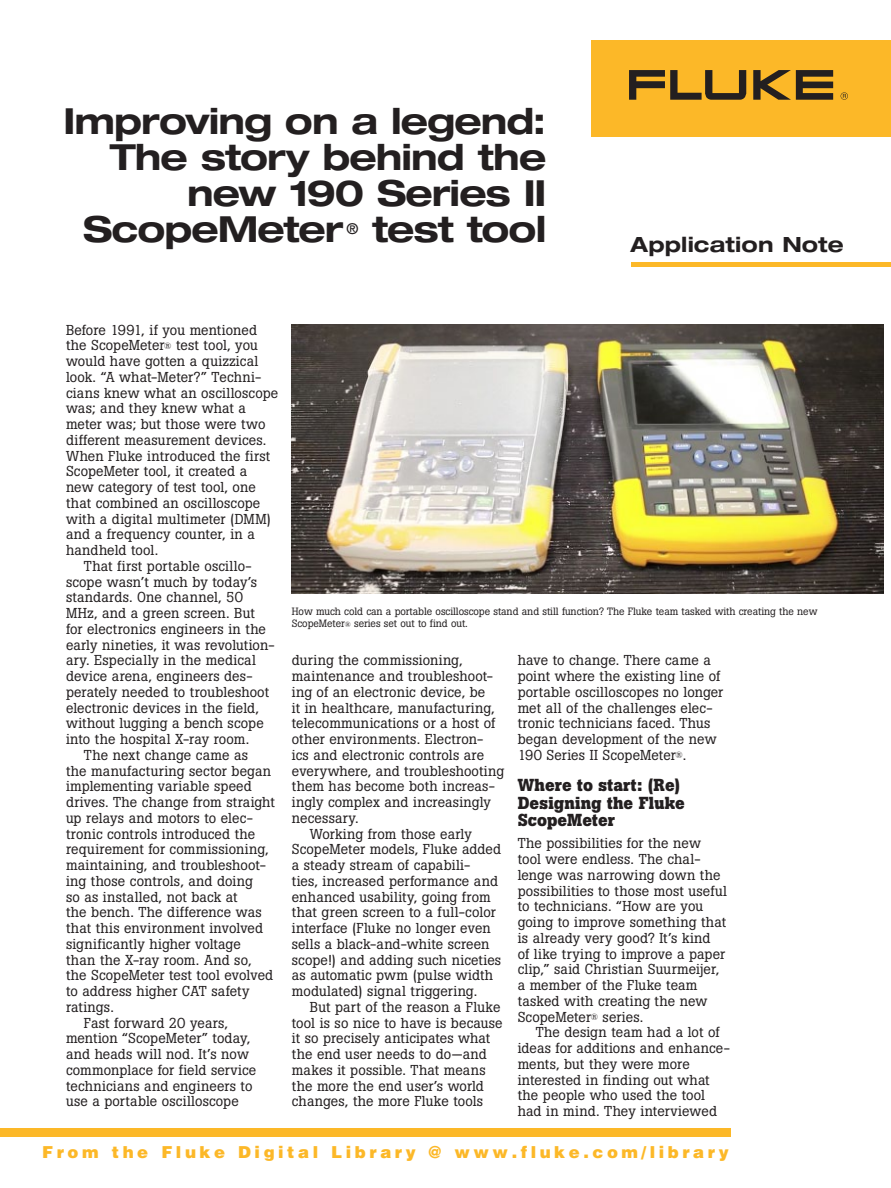
<style>
.page{position:relative;width:891px;height:1188px;background:#fff}
.page>*{position:absolute;margin:0;border:0;box-sizing:border-box;transform-origin:0 0}
.t1{font:700 expanded 36px "Helvetica Neue LT Std";letter-spacing:-.025em;color:#231f20}
.t2{font:700 expanded 21px "Helvetica Neue LT Std";letter-spacing:.005em;color:#231f20}
.t3{font:700 17.25px/17.2px "Boton Pro";letter-spacing:.005em;color:#231f20}
.t4{font:900 16.5px "Helvetica";letter-spacing:.215em;color:#fcb828}
.t5{font:expanded 15px "Helvetica Neue LT Std";color:#231f20}
.t6{font:14.25px/15.8px "Boton Pro";letter-spacing:.01em;color:#231f20}
.t7{font:10.5px/12px "Boton Pro";letter-spacing:-.005em;color:#231f20}
.s1{font-size:9px}
.s2{font-size:7.5px}
</style>
<div class="page">
<div style="left:592px;top:40px;width:299px;height:97px;background:#fcb828"></div>
<svg style="left:753px;top:70px;width:80px;height:30px"></svg>
<svg style="left:629px;top:70px;width:117px;height:30px"></svg>
<svg style="left:841px;top:92px;width:7px;height:8px"></svg>
<div style="left:0;top:1128px;width:730px;height:8px;background:#fcb828"></div>
<hr style="left:631px;top:263px;width:260px;height:4px;background:#fcb828">
<img style="left:292px;top:324px;width:591px;height:270px">
<h1 class="t1" style="left:64px;top:98px;width:484px">Improving on a legend:</h1>
<h1 class="t1" style="left:110px;top:134px;width:438px">The story behind the</h1>
<h1 class="t1" style="left:187px;top:170px;width:361px">new 190 Series II</h1>
<h1 class="t1" style="left:83px;top:206px;width:262px">ScopeMeter</h1>
<p class="t5" style="left:347px;top:220px;width:13px">®</p>
<h1 class="t1" style="left:372px;top:206px;width:176px">test tool</h1>
<h2 class="t2" style="left:631px;top:231px;width:215px">Application Note</h2>
<p class="t6" style="left:66px;top:322px;width:193px">Before 1991, if you mentioned</p>
<p class="t6" style="left:66px;top:338px;width:193px">the ScopeMeter<span class="s1">®</span> test tool, you</p>
<p class="t6" style="left:66px;top:353px;width:194px">would have gotten a quizzical</p>
<p class="t6" style="left:66px;top:369px;width:197px">look. “A what-Meter?” Techni-</p>
<p class="t6" style="left:66px;top:385px;width:214px">cians knew what an oscilloscope</p>
<p class="t6" style="left:66px;top:401px;width:181px">was; and they knew what a</p>
<p class="t6" style="left:66px;top:416px;width:201px">meter was; but those were two</p>
<p class="t6" style="left:66px;top:432px;width:202px">different measurement devices.</p>
<p class="t6" style="left:66px;top:448px;width:206px">When Fluke introduced the first</p>
<p class="t6" style="left:66px;top:464px;width:183px">ScopeMeter tool, it created a</p>
<p class="t6" style="left:66px;top:479px;width:191px">new category of test tool, one</p>
<p class="t6" style="left:66px;top:495px;width:196px">that combined an oscilloscope</p>
<p class="t6" style="left:66px;top:511px;width:207px">with a digital multimeter (DMM)</p>
<p class="t6" style="left:66px;top:527px;width:190px">and a frequency counter, in a</p>
<p class="t6" style="left:66px;top:542px;width:94px">handheld tool.</p>
<p class="t6" style="left:84px;top:558px;width:169px">That first portable oscillo-</p>
<p class="t6" style="left:66px;top:574px;width:193px">scope wasn’t much by today’s</p>
<p class="t6" style="left:66px;top:590px;width:179px">standards. One channel, 50</p>
<p class="t6" style="left:66px;top:605px;width:190px">MHz, and a green screen. But</p>
<p class="t6" style="left:66px;top:621px;width:202px">for electronics engineers in the</p>
<p class="t6" style="left:66px;top:637px;width:210px">early nineties, it was revolution-</p>
<p class="t6" style="left:66px;top:653px;width:191px">ary. Especially in the medical</p>
<p class="t6" style="left:66px;top:668px;width:188px">device arena, engineers des-</p>
<p class="t6" style="left:66px;top:684px;width:205px">perately needed to troubleshoot</p>
<p class="t6" style="left:66px;top:700px;width:195px">electronic devices in the field,</p>
<p class="t6" style="left:66px;top:716px;width:199px">without lugging a bench scope</p>
<p class="t6" style="left:66px;top:731px;width:185px">into the hospital X-ray room.</p>
<p class="t6" style="left:84px;top:747px;width:166px">The next change came as</p>
<p class="t6" style="left:66px;top:763px;width:207px">the manufacturing sector began</p>
<p class="t6" style="left:66px;top:779px;width:187px">implementing variable speed</p>
<p class="t6" style="left:66px;top:794px;width:210px">drives. The change from straight</p>
<p class="t6" style="left:66px;top:810px;width:188px">up relays and motors to elec-</p>
<p class="t6" style="left:66px;top:826px;width:191px">tronic controls introduced the</p>
<p class="t6" style="left:66px;top:841px;width:204px">requirement for commissioning,</p>
<p class="t6" style="left:66px;top:857px;width:201px">maintaining, and troubleshoot-</p>
<p class="t6" style="left:66px;top:873px;width:188px">ing those controls, and doing</p>
<p class="t6" style="left:66px;top:889px;width:173px">so as installed, not back at</p>
<p class="t6" style="left:66px;top:904px;width:197px">the bench. The difference was</p>
<p class="t6" style="left:66px;top:920px;width:199px">that this environment involved</p>
<p class="t6" style="left:66px;top:936px;width:176px">significantly higher voltage</p>
<p class="t6" style="left:66px;top:952px;width:187px">than the X-ray room. And so,</p>
<p class="t6" style="left:66px;top:967px;width:209px">the ScopeMeter test tool evolved</p>
<p class="t6" style="left:66px;top:983px;width:185px">to address higher CAT safety</p>
<p class="t6" style="left:66px;top:999px;width:49px">ratings.</p>
<p class="t6" style="left:84px;top:1015px;width:146px">Fast forward 20 years,</p>
<p class="t6" style="left:66px;top:1030px;width:186px">mention “ScopeMeter” today,</p>
<p class="t6" style="left:66px;top:1046px;width:184px">and heads will nod. It’s now</p>
<p class="t6" style="left:66px;top:1062px;width:192px">commonplace for field service</p>
<p class="t6" style="left:66px;top:1078px;width:188px">technicians and engineers to</p>
<p class="t6" style="left:66px;top:1093px;width:174px">use a portable oscilloscope</p>
<p class="t7" style="left:292px;top:605px;width:527px">How much cold can a portable oscilloscope stand and still function? The Fluke team tasked with creating the new<br>ScopeMeter<span class="s2">®</span> series set out to find out.</p>
<p class="t6" style="left:292px;top:653px;width:172px">during the commissioning,</p>
<p class="t6" style="left:292px;top:668px;width:203px">maintenance and troubleshoot-</p>
<p class="t6" style="left:292px;top:684px;width:195px">ing of an electronic device, be</p>
<p class="t6" style="left:292px;top:700px;width:204px">it in healthcare, manufacturing,</p>
<p class="t6" style="left:292px;top:716px;width:205px">telecommunications or a host of</p>
<p class="t6" style="left:292px;top:731px;width:193px">other environments. Electron-</p>
<p class="t6" style="left:292px;top:747px;width:194px">ics and electronic controls are</p>
<p class="t6" style="left:292px;top:763px;width:214px">everywhere, and troubleshooting</p>
<p class="t6" style="left:292px;top:779px;width:205px">them has become both increas-</p>
<p class="t6" style="left:292px;top:794px;width:201px">ingly complex and increasingly</p>
<p class="t6" style="left:292px;top:810px;width:68px">necessary.</p>
<p class="t6" style="left:310px;top:826px;width:164px">Working from those early</p>
<p class="t6" style="left:292px;top:842px;width:211px">ScopeMeter models, Fluke added</p>
<p class="t6" style="left:292px;top:857px;width:180px">a steady stream of capabili-</p>
<p class="t6" style="left:292px;top:873px;width:208px">ties, increased performance and</p>
<p class="t6" style="left:292px;top:889px;width:200px">enhanced usability, going from</p>
<p class="t6" style="left:292px;top:905px;width:205px">that green screen to a full-color</p>
<p class="t6" style="left:292px;top:920px;width:200px">interface (Fluke no longer even</p>
<p class="t6" style="left:292px;top:936px;width:199px">sells a black-and-white screen</p>
<p class="t6" style="left:292px;top:952px;width:211px">scope!) and adding such niceties</p>
<p class="t6" style="left:292px;top:968px;width:203px">as automatic pwm (pulse width</p>
<p class="t6" style="left:292px;top:983px;width:187px">modulated) signal triggering.</p>
<p class="t6" style="left:310px;top:999px;width:192px">But part of the reason a Fluke</p>
<p class="t6" style="left:292px;top:1015px;width:212px">tool is so nice to have is because</p>
<p class="t6" style="left:292px;top:1031px;width:200px">it so precisely anticipates what</p>
<p class="t6" style="left:292px;top:1046px;width:196px">the end user needs to do—and</p>
<p class="t6" style="left:292px;top:1062px;width:195px">makes it possible. That means</p>
<p class="t6" style="left:292px;top:1078px;width:194px">the more the end user’s world</p>
<p class="t6" style="left:292px;top:1094px;width:193px">changes, the more Fluke tools</p>
<p class="t6" style="left:518px;top:652px;width:207px">have to change. There came a point where the existing line of portable oscilloscopes no longer met all of the challenges elec&shy;tronic technicians faced. Thus began development of the new<br>190 Series II ScopeMeter<span class="s1">®</span>.</p>
<p class="t3" style="left:518px;top:777px;width:169px">Where to start: (Re)<br>Designing the Fluke<br>ScopeMeter</p>
<p class="t6" style="left:518px;top:836px;width:211px">The possibilities for the new tool were endless. The chal&shy;lenge was narrowing down the possibilities to those most useful to technicians. “How are you going to improve something that is already very good? It’s kind<br>of like trying to improve a paper clip,” said Christian Suurmeijer, a member of the Fluke team tasked with creating the new<br>ScopeMeter<span class="s1">®</span> series.</p>
<p class="t6" style="left:518px;top:1025px;width:214px;text-indent:18px">The design team had a lot of ideas for additions and enhance&shy;ments, but they were more interested in finding out what the people who used the tool had in mind. They interviewed</p>
<p class="t4" style="left:42px;top:1142px;width:688px">From the Fluke Digital Library @ www.fluke.com/library</p>
</div>
